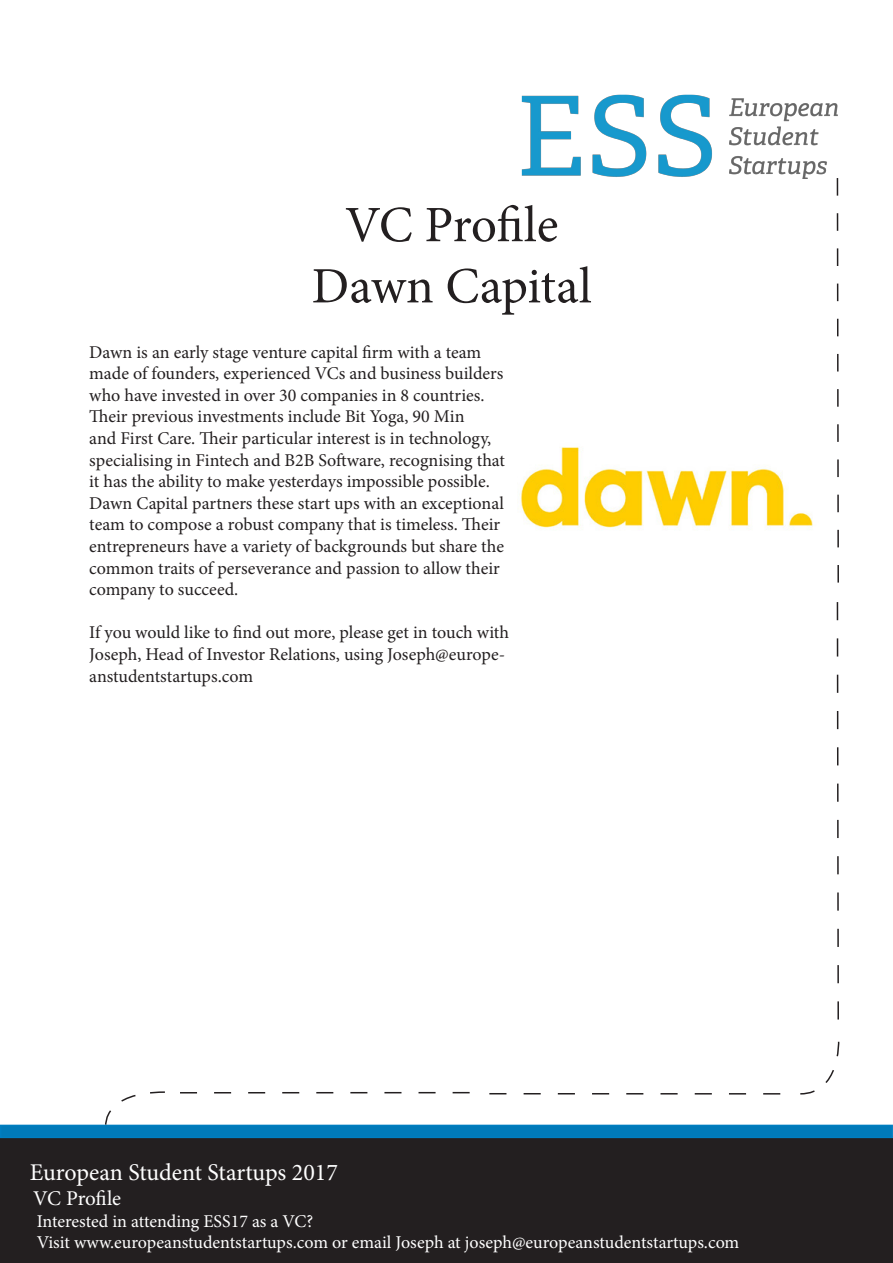
<style>
.page{position:relative;width:893px;height:1263px;background:#fff}
.page>*{position:absolute;margin:0;border:0;box-sizing:border-box;transform-origin:0 0}
.t1{font:51px "Minion Pro";letter-spacing:-.01em;color:#231f20}
.t2{font:24px "Minion Pro";color:#fff}
.t3{font:21px "Minion Pro";letter-spacing:-.01em;color:#fff}
.t4{font:18px/21.6px "Minion Pro";color:#231f20}
.t5{font:18px "Minion Pro";color:#fff}
</style>
<div class="page">
<div style="left:0;top:1138px;width:893px;height:125px;background:#231f20"></div>
<div style="left:1px;top:1125px;width:891px;height:12px;background:#007ab9"></div>
<div style="left:0;top:1125px;width:893px;height:13px;border:2px solid #007ec0"></div>
<svg style="left:836px;top:178px;width:3px;height:405px"></svg>
<svg style="left:800px;top:1041px;width:40px;height:54px"></svg>
<svg style="left:489px;top:1093px;width:291px;height:1px"></svg>
<svg style="left:836px;top:602px;width:3px;height:418px"></svg>
<svg style="left:180px;top:1092px;width:290px;height:1px"></svg>
<svg style="left:104px;top:1091px;width:62px;height:35px"></svg>
<img style="left:521px;top:94px;width:317px;height:84px">
<img style="left:519px;top:447px;width:294px;height:83px">
<p class="t1" style="left:345px;top:191px;width:215px">VC Profile</p>
<p class="t1" style="left:312px;top:252px;width:282px">Dawn Capital</p>
<p class="t4" style="left:89px;top:341px;width:417px">Dawn is an early stage venture capital firm with a team made of founders, experienced VCs and business builders who have invested in over 30 companies in 8 countries.<br>Their previous investments include Bit Yoga, 90 Min<br>and First Care. Their particular interest is in technology, specialising in Fintech and B2B Software, recognising that it has the ability to make yesterdays impossible possible.<br>Dawn Capital partners these start ups with an exceptional team to compose a robust company that is timeless. Their entrepreneurs have a variety of backgrounds but share the common traits of perseverance and passion to allow their company to succeed.</p>
<p class="t4" style="left:89px;top:622px;width:421px">If you would like to find out more, please get in touch with<br>Joseph, Head of Investor Relations, using Joseph@europe&shy;anstudentstartups.com</p>
<p class="t2" style="left:30px;top:1156px;width:310px">European Student Startups 2017</p>
<p class="t3" style="left:33px;top:1184px;width:89px">VC Profile</p>
<p class="t5" style="left:37px;top:1209px;width:278px">Interested in attending ESS17 as a VC?</p>
<p class="t5" style="left:37px;top:1230px;width:704px">Visit www.europeanstudentstartups.com or email Joseph at joseph@europeanstudentstartups.com</p>
</div>
